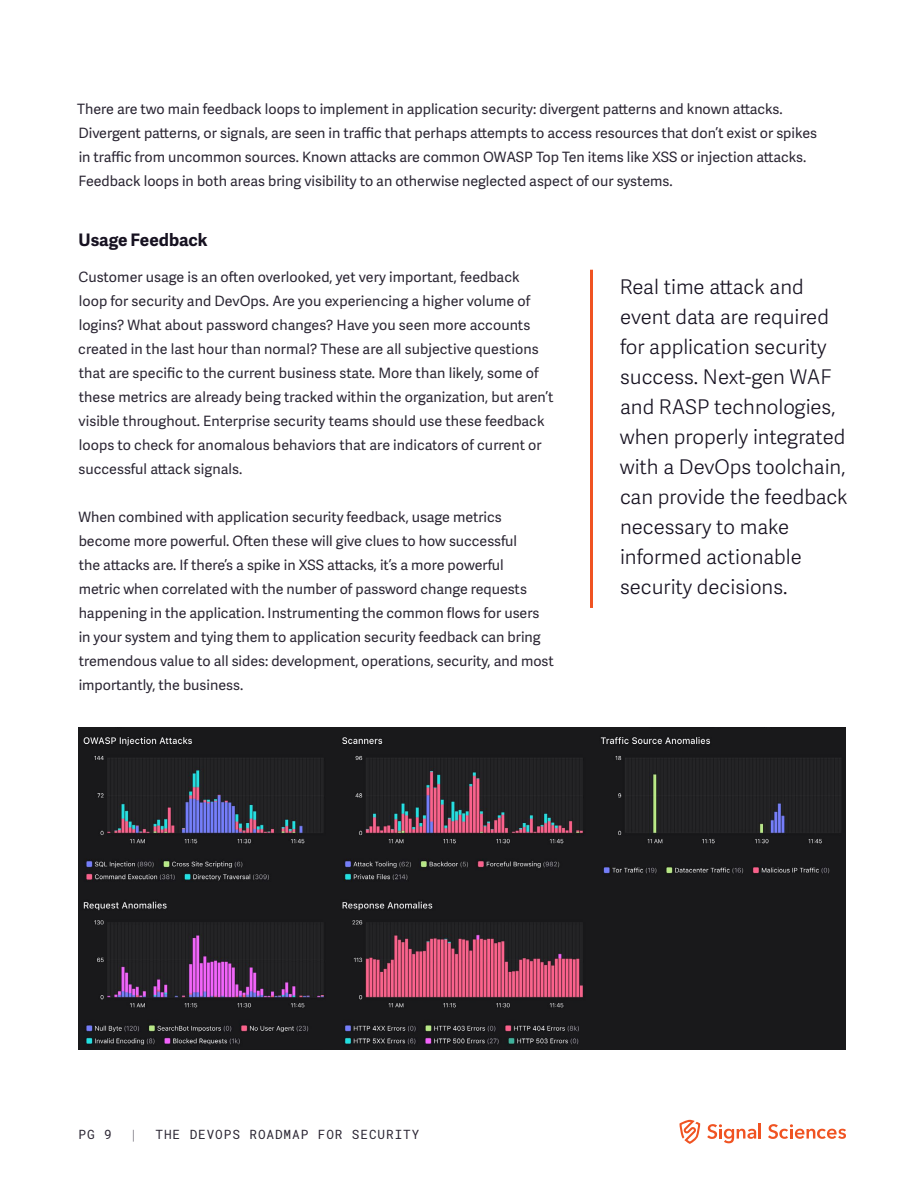
<style>
.page{position:relative;width:918px;height:1188px;background:#fff}
.page>*{position:absolute;margin:0;border:0;box-sizing:border-box;transform-origin:0 0}
.t1{font:300 20.25px/30px "Adelle Sans";color:#171221}
.t2{font:700 17.25px "Adelle Sans";letter-spacing:-.005em;color:#171221}
.t3{font:14.25px/24px "Adelle Sans";color:#2b2633}
.t4{font:12.75px "Roboto Mono";letter-spacing:.07em;color:#2b2633}
.t5{font:12.75px "Roboto Mono";color:#8a878f}
</style>
<div class="page">
<svg style="left:707px;top:1124px;width:54px;height:19px"></svg>
<svg style="left:768px;top:1124px;width:78px;height:15px"></svg>
<svg style="left:680px;top:1120px;width:20px;height:24px"></svg>
<hr style="left:590px;top:270px;width:3px;height:338px;background:#f05322">
<img style="left:78px;top:728px;width:768px;height:322px">
<p class="t3" style="left:77px;top:96px;width:741px">There are two main feedback loops to implement in application security: divergent patterns and known attacks.<br>Divergent patterns, or signals, are seen in traffic that perhaps attempts to access resources that don’t exist or spikes in traffic from uncommon sources. Known attacks are common OWASP Top Ten items like XSS or injection attacks.<br>Feedback loops in both areas bring visibility to an otherwise neglected aspect of our systems.</p>
<p class="t2" style="left:78px;top:227px;width:131px">Usage Feedback</p>
<p class="t3" style="left:78px;top:264px;width:477px">Customer usage is an often overlooked, yet very important, feedback<br>loop for security and DevOps. Are you experiencing a higher volume of logins? What about password changes? Have you seen more accounts created in the last hour than normal? These are all subjective questions that are specific to the current business state. More than likely, some of these metrics are already being tracked within the organization, but aren’t visible throughout. Enterprise security teams should use these feedback loops to check for anomalous behaviors that are indicators of current or successful attack signals.</p>
<p class="t3" style="left:79px;top:504px;width:477px">When combined with application security feedback, usage metrics become more powerful. Often these will give clues to how successful<br>the attacks are. If there’s a spike in XSS attacks, it’s a more powerful<br>metric when correlated with the number of password change requests happening in the application. Instrumenting the common flows for users in your system and tying them to application security feedback can bring tremendous value to all sides: development, operations, security, and most importantly, the business.</p>
<p class="t1" style="left:620px;top:271px;width:230px">Real time attack and event data are required for application security success. Next-gen WAF and RASP technologies, when properly integrated with a DevOps toolchain, can provide the feedback necessary to make informed actionable security decisions.</p>
<p class="t4" style="left:79px;top:1126px;width:35px">PG 9</p>
<p class="t5" style="left:130px;top:1126px;width:9px">|</p>
<p class="t4" style="left:156px;top:1126px;width:265px">THE DEVOPS ROADMAP FOR SECURITY</p>
</div>
